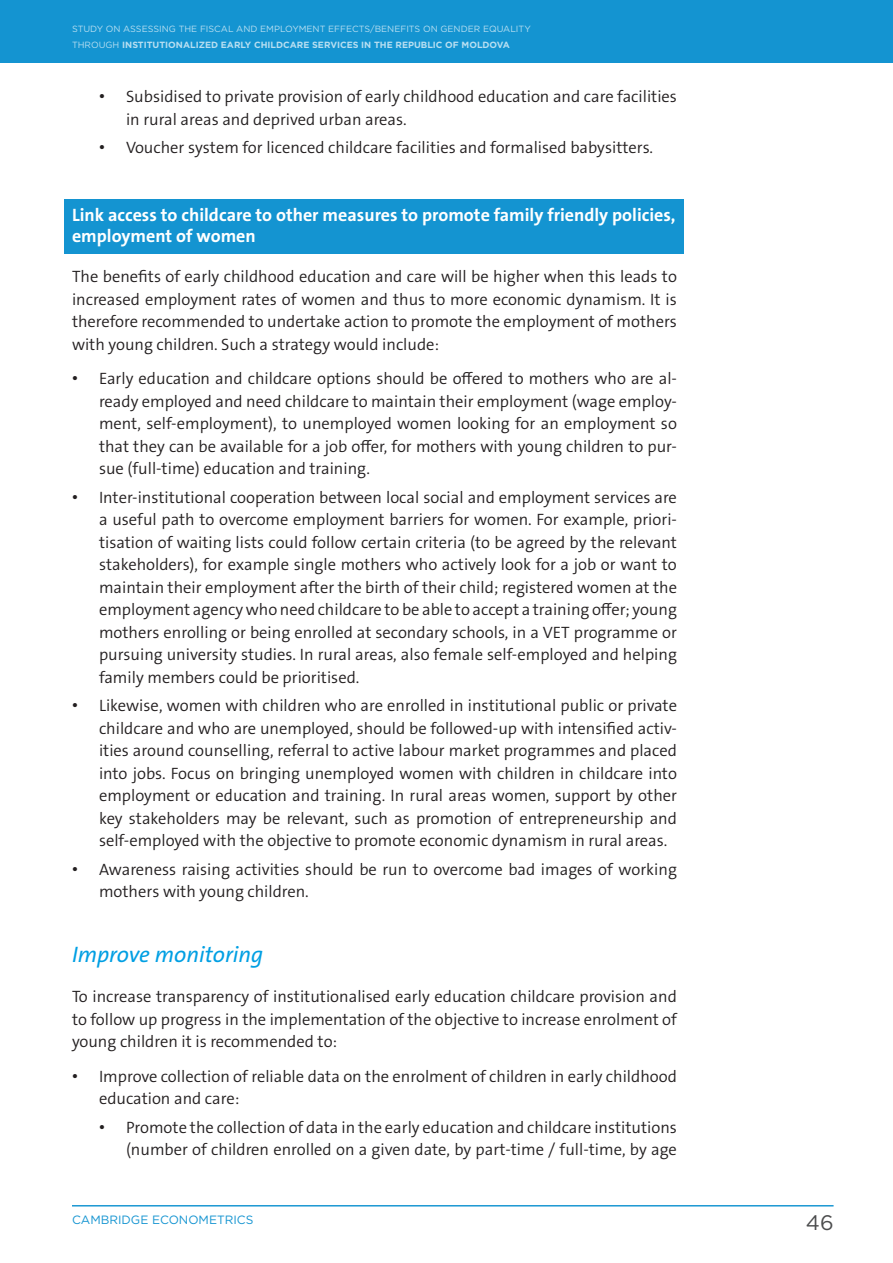
<style>
.page{position:relative;width:893px;height:1263px;background:#fff}
.page>*{position:absolute;margin:0;border:0;box-sizing:border-box;transform-origin:0 0}
.CAPITOL{font:italic 22.5px "The Sans";color:#009fe3}
.t1{font:21px "Gotham";color:#4b4c4d}
.SELECTED{font:700 18px/21px "The Sans";color:#fff}
.t2{font:300 16.5px/22.5px "The Sans";color:#231f20;text-align:justify}
.t3{font:12px "Gotham";color:#1494d1}
.t4{font:9px/16.5px "Gotham";color:#fff}
.s1{font-weight:700}
.s2{font-family:"Arial";font-weight:400}
</style>
<div class="page">
<div style="left:0;top:0;width:892px;height:63px;background:#1494d1"></div>
<hr style="left:892px;top:0;width:1px;height:63px;background:#1494d1">
<hr style="left:72px;top:1205px;width:762px;height:1px;background:#1494d1">
<div style="left:64px;top:200px;width:620px;height:54px;background:#1494d1"></div>
<p class="t4" style="left:72px;top:20px;width:460px">STUDY ON ASSESSING THE FISCAL AND EMPLOYMENT EFFECTS/BENEFITS ON GENDER EQUALITY<br>THROUGH <span class="s1">INSTITUTIONALIZED EARLY CHILDCARE SERVICES IN THE REPUBLIC OF MOLDOVA</span></p>
<p class="t2" style="left:126px;top:86px;width:552px;text-indent:-27px"><span class="s2">•</span> Subsidised to private provision of early childhood education and care facilities in rural areas and deprived urban areas.</p>
<p class="t2" style="left:99px;top:137px;width:556px"><span class="s2">•</span> Voucher system for licenced childcare facilities and formalised babysitters.</p>
<p class="SELECTED" style="left:72px;top:204px;width:605px">Link access to childcare to other measures to promote family friendly policies, employment of women</p>
<p class="t2" style="left:72px;top:266px;width:606px">The benefits of early childhood education and care will be higher when this leads to increased employment rates of women and thus to more economic dynamism. It is therefore recommended to undertake action to promote the employment of mothers with young children. Such a strategy would include:</p>
<p class="t2" style="left:99px;top:368px;width:579px;text-indent:-27px"><span class="s2">•</span> Early education and childcare options should be offered to mothers who are al&shy;ready employed and need childcare to maintain their employment (wage employ&shy;ment, self-employment), to unemployed women looking for an employment so that they can be available for a job offer, for mothers with young children to pur&shy;sue (full-time) education and training.</p>
<p class="t2" style="left:99px;top:486px;width:579px;text-indent:-27px"><span class="s2">•</span> Inter-institutional cooperation between local social and employment services are a useful path to overcome employment barriers for women. For example, priori&shy;tisation of waiting lists could follow certain criteria (to be agreed by the relevant stakeholders), for example single mothers who actively look for a job or want to maintain their employment after the birth of their child; registered women at the employment agencywho need childcare to be able to accept a training offer; young mothers enrolling or being enrolled at secondary schools, in a VET programme or pursuing university studies. In rural areas, also female self-employed and helping family members could be prioritised.</p>
<p class="t2" style="left:99px;top:695px;width:579px;text-indent:-27px"><span class="s2">•</span> Likewise, women with children who are enrolled in institutional public or private childcare and who are unemployed, should be followed-up with intensified activ&shy;ities around counselling, referral to active labour market programmes and placed into jobs. Focus on bringing unemployed women with children in childcare into employment or education and training. In rural areas women, support by other key stakeholders may be relevant, such as promotion of entrepreneurship and self-employed with the objective to promote economic dynamism in rural areas.</p>
<p class="t2" style="left:99px;top:858px;width:579px;text-indent:-27px"><span class="s2">•</span> Awareness raising activities should be run to overcome bad images of working mothers with young children.</p>
<p class="CAPITOL" style="left:72px;top:940px;width:193px">Improve monitoring</p>
<p class="t2" style="left:72px;top:986px;width:606px">To increase transparency of institutionalised early education childcare provision and to follow up progress in the implementation of the objective to increase enrolment of young children it is recommended to:</p>
<p class="t2" style="left:99px;top:1065px;width:579px;text-indent:-27px"><span class="s2">•</span> Improve collection of reliable data on the enrolment of children in early childhood education and care:</p>
<p class="t2" style="left:99px;top:1116px;width:579px;text-align:right"><span class="s2">•</span> Promote the collection of data in the early education and childcare institutions (number of children enrolled on a given date, by part-time / full-time, by age</p>
<p class="t3" style="left:72px;top:1212px;width:183px">CAMBRIDGE ECONOMETRICS</p>
<p class="t1" style="left:806px;top:1209px;width:29px">46</p>
</div>
